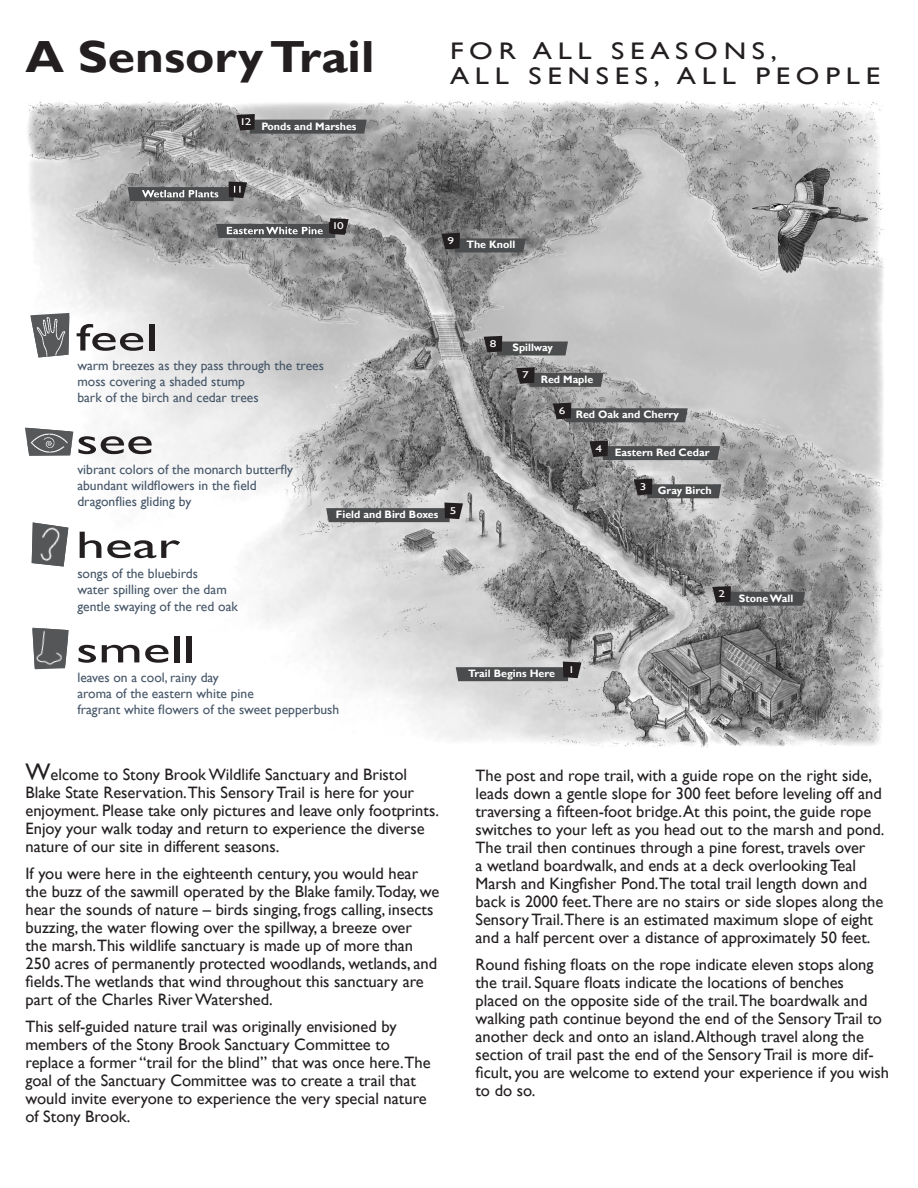
<style>
.page{position:relative;width:918px;height:1188px;background:#fff}
.page>*{position:absolute;margin:0;border:0;box-sizing:border-box;transform-origin:0 0}
.t1{font:700 45px "Gill Sans";color:#231f20;scale:1.1 1}
.t2{font:38.4px "Gill Sans";color:#231f20;scale:1.5 1}
.t3{font:24px/25.5px "Gill Sans";letter-spacing:.2em;color:#231f20;scale:1.2 1}
.t4{font:16.5px/18px "Gill Sans";color:#231f20}
.t5{font:13.65px "Gill Sans";color:#465668}
.t6{font:700 10.8px "Gill Sans";color:#fff}
.t7{font:9.9px "Gill Sans";color:#fff;scale:1.35 1}
.s1{font-size:24px}
</style>
<div class="page">
<img style="left:25px;top:101px;width:859px;height:647px">
<svg style="left:456px;top:662px;width:125px;height:19px;background:#6c6c6d"></svg>
<svg style="left:712px;top:586px;width:93px;height:20px;background:#5b5b5b"></svg>
<svg style="left:634px;top:479px;width:87px;height:19px;background:#636364"></svg>
<svg style="left:589px;top:440px;width:131px;height:20px;background:#616162"></svg>
<svg style="left:326px;top:503px;width:137px;height:19px;background:#686869"></svg>
<svg style="left:553px;top:403px;width:135px;height:19px;background:#626363"></svg>
<svg style="left:516px;top:367px;width:87px;height:20px;background:#5d5d5d"></svg>
<svg style="left:484px;top:336px;width:84px;height:19px;background:#636363"></svg>
<svg style="left:441px;top:233px;width:85px;height:19px;background:#555"></svg>
<svg style="left:128px;top:181px;width:119px;height:20px;background:#717171"></svg>
<svg style="left:236px;top:114px;width:131px;height:20px;background:#656666"></svg>
<svg style="left:25px;top:428px;width:48px;height:28px"></svg>
<img style="left:28px;top:428px;width:43px;height:28px">
<svg style="left:32px;top:628px;width:37px;height:41px"></svg>
<img style="left:32px;top:628px;width:36px;height:40px">
<img style="left:32px;top:522px;width:36px;height:45px">
<svg style="left:30px;top:313px;width:39px;height:44px"></svg>
<img style="left:31px;top:316px;width:38px;height:41px">
<svg style="left:216px;top:218px;width:133px;height:20px;background:#727373"></svg>
<p class="t1" style="left:26px;top:29px;width:319px">A Sensory Trail</p>
<p class="t3" style="left:450px;top:37px;width:360px">FOR ALL SEASONS,<br>ALL SENSES, ALL PEOPLE</p>
<p class="t7" style="left:240px;top:116px;width:10px">12</p>
<p class="t6" style="left:261px;top:119px;width:97px">Ponds and Marshes</p>
<p class="t7" style="left:332px;top:220px;width:10px">10</p>
<p class="t7" style="left:447px;top:235px;width:6px">9</p>
<p class="t6" style="left:466px;top:238px;width:51px">The Knoll</p>
<p class="t2" style="left:76px;top:315px;width:56px">feel</p>
<p class="t5" style="left:77px;top:357px;width:248px">warm breezes as they pass through the trees</p>
<p class="t5" style="left:77px;top:373px;width:169px">moss covering a shaded stump</p>
<p class="t5" style="left:77px;top:389px;width:183px">bark of the birch and cedar trees</p>
<p class="t2" style="left:76px;top:418px;width:53px">see</p>
<p class="t5" style="left:77px;top:461px;width:217px">vibrant colors of the monarch butterfly</p>
<p class="t5" style="left:77px;top:477px;width:181px">abundant wildflowers in the field</p>
<p class="t5" style="left:77px;top:493px;width:115px">dragonflies gliding by</p>
<p class="t2" style="left:76px;top:522px;width:71px">hear</p>
<p class="t5" style="left:77px;top:565px;width:122px">songs of the bluebirds</p>
<p class="t5" style="left:77px;top:582px;width:151px">water spilling over the dam</p>
<p class="t5" style="left:77px;top:598px;width:162px">gentle swaying of the red oak</p>
<p class="t6" style="left:336px;top:508px;width:104px">Field and Bird Boxes</p>
<p class="t2" style="left:76px;top:627px;width:81px">smell</p>
<p class="t5" style="left:77px;top:669px;width:143px">leaves on a cool, rainy day</p>
<p class="t5" style="left:77px;top:686px;width:178px">aroma of the eastern white pine</p>
<p class="t5" style="left:77px;top:702px;width:263px">fragrant white flowers of the sweet pepperbush</p>
<p class="t7" style="left:450px;top:505px;width:6px">5</p>
<p class="t7" style="left:490px;top:338px;width:6px">8</p>
<p class="t6" style="left:513px;top:341px;width:42px">Spillway</p>
<p class="t7" style="left:522px;top:369px;width:6px">7</p>
<p class="t6" style="left:541px;top:373px;width:54px">Red Maple</p>
<p class="t7" style="left:559px;top:405px;width:6px">6</p>
<p class="t6" style="left:576px;top:408px;width:105px">Red Oak and Cherry</p>
<p class="t7" style="left:595px;top:442px;width:6px">4</p>
<p class="t6" style="left:615px;top:446px;width:96px">Eastern Red Cedar</p>
<p class="t7" style="left:640px;top:481px;width:6px">3</p>
<p class="t6" style="left:658px;top:484px;width:55px">Gray Birch</p>
<p class="t7" style="left:718px;top:588px;width:6px">2</p>
<p class="t6" style="left:468px;top:667px;width:88px">Trail Begins Here</p>
<p class="t7" style="left:568px;top:664px;width:6px">1</p>
<p class="t6" style="left:739px;top:592px;width:56px">Stone Wall</p>
<p class="t4" style="left:26px;top:766px;width:415px"><span class="s1">W</span>elcome to Stony Brook Wildlife Sanctuary and Bristol Blake State Reservation.This Sensory Trail is here for your enjoyment. Please take only pictures and leave only footprints.<br>Enjoy your walk today and return to experience the diverse nature of our site in different seasons.</p>
<p class="t4" style="left:26px;top:865px;width:415px">If you were here in the eighteenth century, you would hear the buzz of the sawmill operated by the Blake family.Today, we hear the sounds of nature – birds singing, frogs calling, insects buzzing, the water flowing over the spillway, a breeze over<br>the marsh.This wildlife sanctuary is made up of more than 250 acres of permanently protected woodlands, wetlands, and fields.The wetlands that wind throughout this sanctuary are part of the Charles River Watershed.</p>
<p class="t4" style="left:26px;top:1018px;width:407px">This self-guided nature trail was originally envisioned by members of the Stony Brook Sanctuary Committee to replace a former “trail for the blind” that was once here.The goal of the Sanctuary Committee was to create a trail that would invite everyone to experience the very special nature of Stony Brook.</p>
<p class="t4" style="left:476px;top:767px;width:411px">The post and rope trail, with a guide rope on the right side, leads down a gentle slope for 300 feet before leveling off and traversing a fifteen-foot bridge. At this point, the guide rope switches to your left as you head out to the marsh and pond.<br>The trail then continues through a pine forest, travels over<br>a wetland boardwalk, and ends at a deck overlooking Teal Marsh and Kingfisher Pond.The total trail length down and back is 2000 feet.There are no stairs or side slopes along the Sensory Trail.There is an estimated maximum slope of eight and a half percent over a distance of approximately 50 feet.</p>
<p class="t4" style="left:476px;top:956px;width:415px">Round fishing floats on the rope indicate eleven stops along the trail. Square floats indicate the locations of benches placed on the opposite side of the trail.The boardwalk and walking path continue beyond the end of the Sensory Trail to another deck and onto an island. Although travel along the section of trail past the end of the Sensory Trail is more dif&shy;ficult, you are welcome to extend your experience if you wish to do so.</p>
</div>
